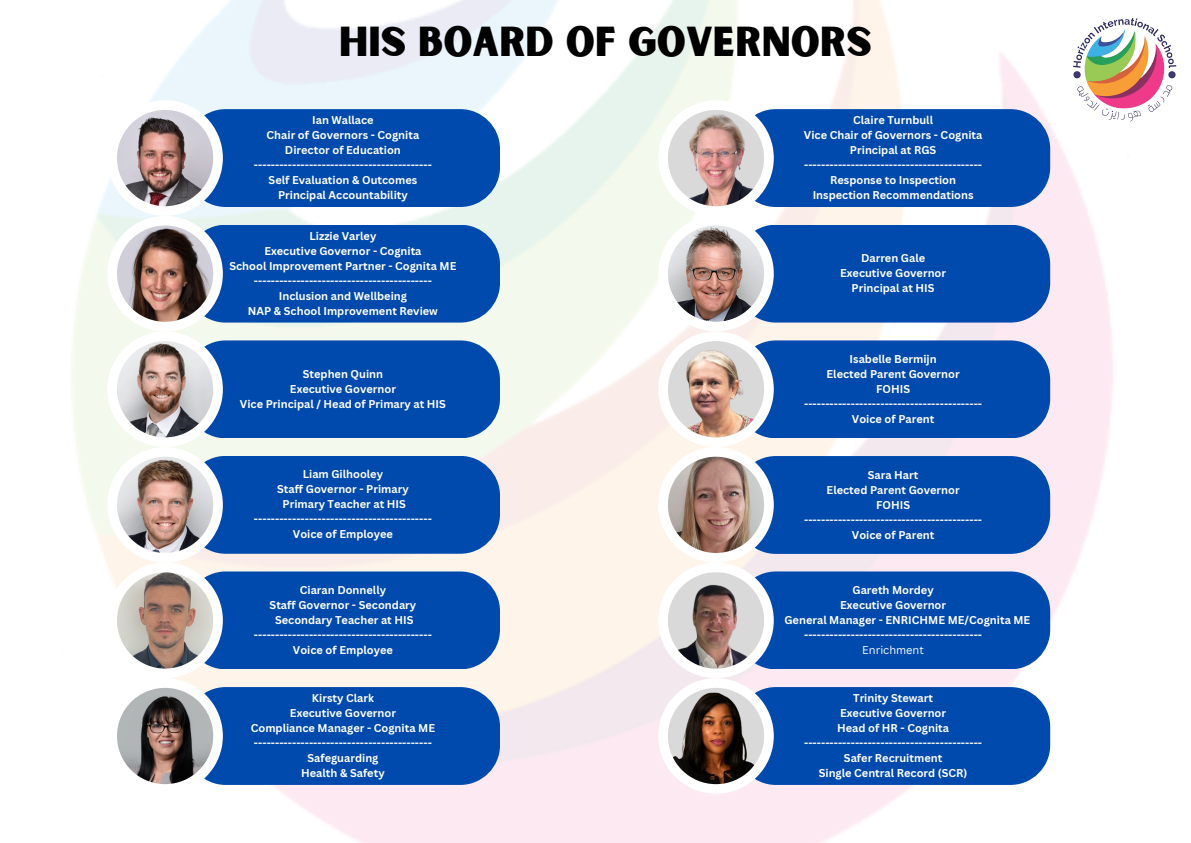
<style>
.page{position:relative;width:1191px;height:843px;background:#fff}
.page>*{position:absolute;margin:0;border:0;box-sizing:border-box;transform-origin:0 0}
.t1{font:40px "Sunborn Sans One";color:#000}
.t2{font:700 11px/15px "Canva Sans";color:#fff;text-align:center}
.t3{font:11px "Canva Sans";color:#fff}
</style>
<div class="page">
<img style="left:72px;top:0;width:1105px;height:842px">
<div style="left:186px;top:109px;width:314px;height:98px;background:#004aad;border-radius:40px"></div>
<div style="left:186px;top:225px;width:314px;height:97px;background:#004aad;border-radius:40px"></div>
<div style="left:186px;top:340px;width:314px;height:98px;background:#004aad;border-radius:40px"></div>
<div style="left:186px;top:455px;width:314px;height:98px;background:#004aad;border-radius:40px"></div>
<div style="left:186px;top:571px;width:314px;height:98px;background:#004aad;border-radius:40px"></div>
<div style="left:186px;top:686px;width:314px;height:98px;background:#004aad;border-radius:40px"></div>
<img style="left:107px;top:100px;width:116px;height:693px">
<img style="left:117px;top:687px;width:96px;height:96px">
<div style="left:736px;top:109px;width:314px;height:98px;background:#004aad;border-radius:40px"></div>
<div style="left:736px;top:225px;width:314px;height:97px;background:#004aad;border-radius:40px"></div>
<div style="left:736px;top:340px;width:314px;height:98px;background:#004aad;border-radius:40px"></div>
<div style="left:736px;top:456px;width:314px;height:97px;background:#004aad;border-radius:40px"></div>
<div style="left:736px;top:571px;width:314px;height:98px;background:#004aad;border-radius:40px"></div>
<div style="left:736px;top:686px;width:314px;height:98px;background:#004aad;border-radius:40px"></div>
<img style="left:658px;top:100px;width:115px;height:693px">
<img style="left:667px;top:687px;width:97px;height:96px">
<p class="t1" style="left:339px;top:16px;width:534px">HIS BOARD OF GOVERNORS</p>
<h1 class="t2" style="left:254px;top:112px;width:179px">Ian Wallace<br>Chair of Governors - Cognita<br>Director of Education ------------------------------------------<br>Self Evaluation &amp; Outcomes<br>Principal Accountability</h1>
<h2 class="t2" style="left:229px;top:228px;width:228px">Lizzie Varley<br>Executive Governor - Cognita<br>School Improvement Partner - Cognita ME ------------------------------------------<br>Inclusion and Wellbeing<br>NAP &amp; School Improvement Review</h2>
<h2 class="t2" style="left:240px;top:366px;width:207px">Stephen Quinn<br>Executive Governor<br>Vice Principal / Head of Primary at HIS</h2>
<p class="t2" style="left:254px;top:466px;width:179px">Liam Gilhooley<br>Staff Governor - Primary<br>Primary Teacher at HIS ------------------------------------------<br>Voice of Employee</p>
<p class="t2" style="left:254px;top:582px;width:179px">Ciaran Donnelly<br>Staff Governor - Secondary<br>Secondary Teacher at HIS ------------------------------------------<br>Voice of Employee</p>
<p class="t2" style="left:251px;top:690px;width:186px">Kirsty Clark<br>Executive Governor<br>Compliance Manager - Cognita ME ------------------------------------------<br>Safeguarding<br>Health &amp; Safety</p>
<p class="t2" style="left:803px;top:112px;width:180px">Claire Turnbull<br>Vice Chair of Governors - Cognita<br>Principal at RGS ------------------------------------------<br>Response to Inspection<br>Inspection Recommendations</p>
<p class="t2" style="left:840px;top:250px;width:107px">Darren Gale<br>Executive Governor<br>Principal at HIS</p>
<p class="t2" style="left:804px;top:351px;width:179px">Isabelle Bermijn<br>Elected Parent Governor<br>FOHIS ------------------------------------------<br>Voice of Parent</p>
<p class="t2" style="left:804px;top:466px;width:179px">Sara Hart<br>Elected Parent Governor<br>FOHIS ------------------------------------------<br>Voice of Parent</p>
<p class="t2" style="left:852px;top:582px;width:83px">Gareth Mordey</p>
<p class="t2" style="left:840px;top:597px;width:107px">Executive Governor</p>
<p class="t2" style="left:784px;top:612px;width:247px">General Manager - ENRICHME ME/Cognita ME</p>
<p class="t2" style="left:804px;top:627px;width:179px">------------------------------------------</p>
<p class="t3" style="left:862px;top:642px;width:63px">Enrichment</p>
<p class="t2" style="left:804px;top:690px;width:179px">Trinity Stewart<br>Executive Governor<br>Head of HR - Cognita ------------------------------------------<br>Safer Recruitment<br>Single Central Record (SCR)</p>
</div>
